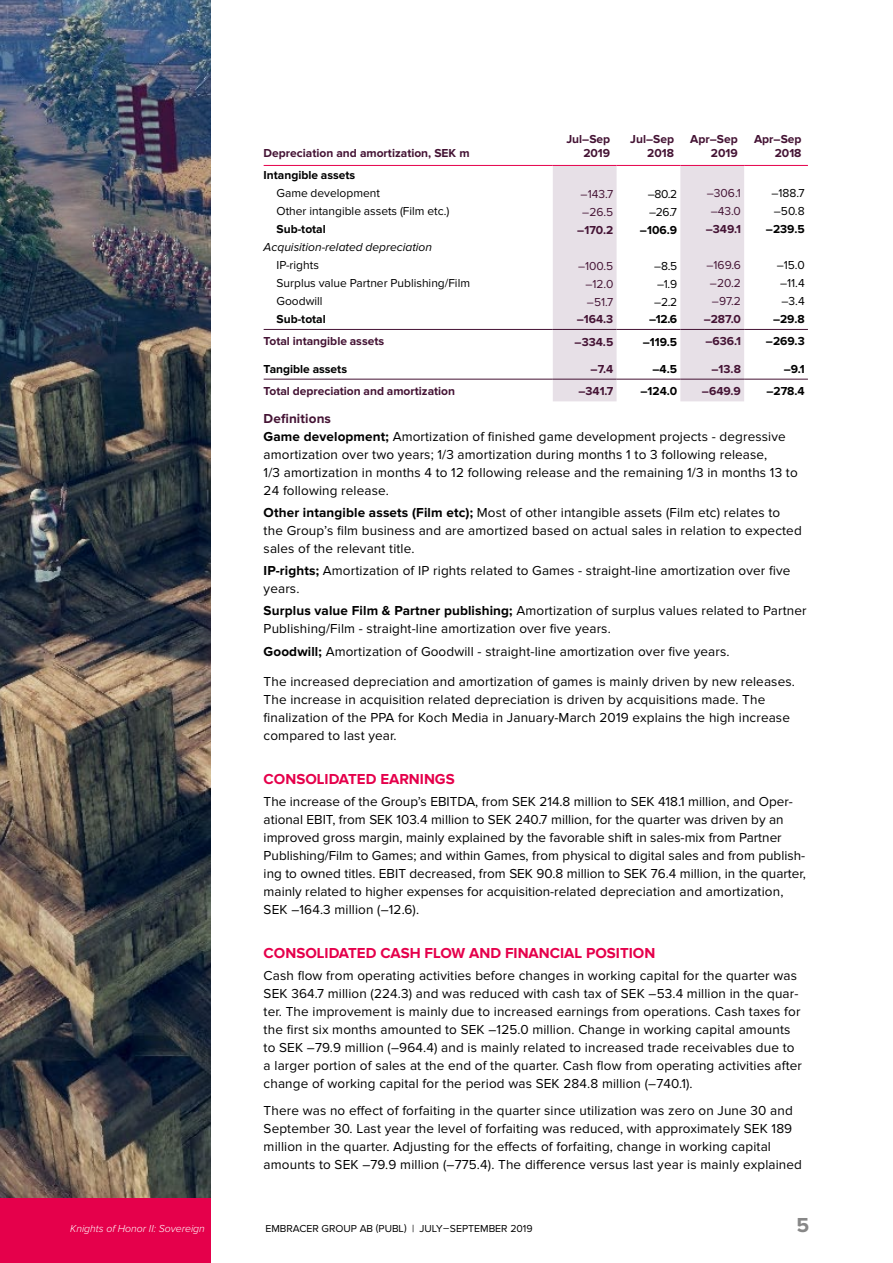
<style>
.page{position:relative;width:893px;height:1263px;background:#fff}
.page>*{position:absolute;margin:0;border:0;box-sizing:border-box;transform-origin:0 0}
.t1{font:700 21px "Proxima Nova";color:#878787}
.t2{font:700 15px "Proxima Nova";color:#e5004b}
.t3{font:13.5px/18px "Proxima Nova";letter-spacing:.01em;color:#000}
.t4{font:700 12px/13.5px "Proxima Nova";color:#441334;text-align:right}
.t5{font:12px "Proxima Nova";color:#000}
.t6{font:700 12px "Proxima Nova";color:#000}
.t7{font:12px "Proxima Nova";color:#441334}
.t8{font:italic 12px "Proxima Nova";color:#000}
.t9{font:10.5px "Proxima Nova";color:#000}
.t10{font:italic 300 10.5px "Proxima Nova";color:#fff}
.s1{font-weight:700;color:#441334}
.s2{font-weight:700}
</style>
<div class="page">
<div style="left:0;top:1198px;width:211px;height:65px;background:#e5004b"></div>
<img style="left:0;top:0;width:211px;height:1198px">
<svg style="left:553px;top:166px;width:191px;height:235px"></svg>
<hr style="left:264px;top:379px;width:289px;height:1px;background:#441334">
<hr style="left:553px;top:379px;width:64px;height:1px;background:#441334">
<hr style="left:617px;top:379px;width:63px;height:1px;background:#441334">
<hr style="left:680px;top:379px;width:64px;height:1px;background:#441334">
<hr style="left:744px;top:379px;width:64px;height:1px;background:#441334">
<hr style="left:264px;top:165px;width:289px;height:1px;background:#e5004b">
<hr style="left:553px;top:165px;width:64px;height:1px;background:#e5004b">
<hr style="left:680px;top:165px;width:64px;height:1px;background:#e5004b">
<hr style="left:617px;top:165px;width:63px;height:1px;background:#e5004b">
<hr style="left:744px;top:165px;width:64px;height:1px;background:#e5004b">
<hr style="left:264px;top:329px;width:289px;height:1px;background:#441334">
<hr style="left:553px;top:329px;width:64px;height:1px;background:#441334">
<hr style="left:617px;top:329px;width:63px;height:1px;background:#441334">
<hr style="left:680px;top:329px;width:64px;height:1px;background:#441334">
<hr style="left:744px;top:329px;width:64px;height:1px;background:#441334">
<p class="t4" style="left:264px;top:146px;width:207px">Depreciation and amortization, SEK m</p>
<p class="t4" style="left:566px;top:133px;width:45px">Jul–Sep<br>2019</p>
<p class="t4" style="left:630px;top:133px;width:45px">Jul–Sep<br>2018</p>
<p class="t4" style="left:690px;top:133px;width:49px">Apr–Sep<br>2019</p>
<p class="t4" style="left:754px;top:133px;width:49px">Apr–Sep<br>2018</p>
<p class="t6" style="left:264px;top:168px;width:93px">Intangible assets</p>
<p class="t5" style="left:277px;top:186px;width:105px">Game development</p>
<p class="t7" style="left:581px;top:187px;width:34px">–143.7</p>
<p class="t5" style="left:648px;top:187px;width:31px">–80.2</p>
<p class="t7" style="left:707px;top:186px;width:36px">–306.1</p>
<p class="t5" style="left:771px;top:186px;width:35px">–188.7</p>
<p class="t5" style="left:277px;top:204px;width:174px">Other intangible assets (Film etc.)</p>
<p class="t7" style="left:582px;top:205px;width:33px">–26.5</p>
<p class="t5" style="left:649px;top:205px;width:29px">–26.7</p>
<p class="t7" style="left:711px;top:204px;width:32px">–43.0</p>
<p class="t5" style="left:774px;top:204px;width:32px">–50.8</p>
<p class="t6" style="left:277px;top:222px;width:51px">Sub-total</p>
<p class="t4" style="left:577px;top:224px;width:38px">–170.2</p>
<p class="t6" style="left:640px;top:223px;width:39px">–106.9</p>
<p class="t4" style="left:706px;top:223px;width:37px">–349.1</p>
<p class="t6" style="left:766px;top:222px;width:40px">–239.5</p>
<p class="t8" style="left:264px;top:242px;width:170px">Acquisition-related depreciation</p>
<p class="t5" style="left:277px;top:258px;width:44px">IP-rights</p>
<p class="t7" style="left:578px;top:259px;width:37px">–100.5</p>
<p class="t5" style="left:654px;top:259px;width:24px">–8.5</p>
<p class="t7" style="left:706px;top:258px;width:36px">–169.6</p>
<p class="t5" style="left:777px;top:258px;width:29px">–15.0</p>
<p class="t5" style="left:277px;top:276px;width:195px">Surplus value Partner Publishing/Film</p>
<p class="t7" style="left:585px;top:277px;width:29px">–12.0</p>
<p class="t5" style="left:657px;top:277px;width:21px">–1.9</p>
<p class="t7" style="left:710px;top:276px;width:32px">–20.2</p>
<p class="t5" style="left:780px;top:276px;width:26px">–11.4</p>
<p class="t5" style="left:277px;top:294px;width:48px">Goodwill</p>
<p class="t7" style="left:587px;top:295px;width:28px">–51.7</p>
<p class="t5" style="left:654px;top:295px;width:24px">–2.2</p>
<p class="t7" style="left:712px;top:294px;width:31px">–97.2</p>
<p class="t5" style="left:781px;top:294px;width:25px">–3.4</p>
<p class="t6" style="left:277px;top:312px;width:51px">Sub-total</p>
<p class="t4" style="left:577px;top:313px;width:38px">–164.3</p>
<p class="t6" style="left:649px;top:312px;width:29px">–12.6</p>
<p class="t4" style="left:704px;top:313px;width:39px">–287.0</p>
<p class="t6" style="left:773px;top:312px;width:33px">–29.8</p>
<p class="t4" style="left:264px;top:335px;width:122px">Total intangible assets</p>
<p class="t4" style="left:575px;top:336px;width:40px">–334.5</p>
<p class="t6" style="left:643px;top:335px;width:36px">–119.5</p>
<p class="t4" style="left:705px;top:335px;width:37px">–636.1</p>
<p class="t6" style="left:766px;top:334px;width:40px">–269.3</p>
<p class="t6" style="left:264px;top:362px;width:85px">Tangible assets</p>
<p class="t4" style="left:591px;top:362px;width:24px">–7.4</p>
<p class="t6" style="left:652px;top:362px;width:26px">–4.5</p>
<p class="t4" style="left:711px;top:362px;width:31px">–13.8</p>
<p class="t6" style="left:784px;top:362px;width:22px">–9.1</p>
<p class="t4" style="left:264px;top:385px;width:193px">Total depreciation and amortization</p>
<p class="t4" style="left:578px;top:385px;width:37px">–341.7</p>
<p class="t6" style="left:640px;top:384px;width:38px">–124.0</p>
<p class="t4" style="left:702px;top:385px;width:40px">–649.9</p>
<p class="t6" style="left:766px;top:384px;width:40px">–278.4</p>
<p class="t3" style="left:264px;top:409px;width:536px"><span class="s1">Definitions<br></span><span class="s2">Game development;</span> Amortization of finished game development projects - degressive amortization over two years; 1/3 amortization during months 1 to 3 following release,<br>1/3 amortization in months 4 to 12 following release and the remaining 1/3 in months 13 to 24 following release.</p>
<p class="t3" style="left:264px;top:504px;width:540px"><span class="s2">Other intangible assets (Film etc);</span> Most of other intangible assets (Film etc) relates to the Group’s film business and are amortized based on actual sales in relation to expected sales of the relevant title.</p>
<p class="t3" style="left:264px;top:562px;width:528px"><span class="s2">IP-rights;</span> Amortization of IP rights related to Games - straight-line amortization over five years.</p>
<p class="t3" style="left:264px;top:602px;width:544px"><span class="s2">Surplus value Film &amp; Partner publishing;</span> Amortization of surplus values related to Partner<br>Publishing/Film - straight-line amortization over five years.</p>
<p class="t3" style="left:264px;top:642px;width:467px"><span class="s2">Goodwill;</span> Amortization of Goodwill - straight-line amortization over five years.</p>
<p class="t3" style="left:264px;top:673px;width:533px">The increased depreciation and amortization of games is mainly driven by new releases.<br>The increase in acquisition related depreciation is driven by acquisitions made. The finalization of the PPA for Koch Media in January-March 2019 explains the high increase compared to last year.</p>
<p class="t2" style="left:264px;top:770px;width:193px">CONSOLIDATED EARNINGS</p>
<p class="t3" style="left:264px;top:793px;width:544px">The increase of the Group’s EBITDA, from SEK 214.8 million to SEK 418.1 million, and Oper&shy;ational EBIT, from SEK 103.4 million to SEK 240.7 million, for the quarter was driven by an improved gross margin, mainly explained by the favorable shift in sales-mix from Partner Publishing/Film to Games; and within Games, from physical to digital sales and from publish&shy;ing to owned titles. EBIT decreased, from SEK 90.8 million to SEK 76.4 million, in the quarter, mainly related to higher expenses for acquisition-related depreciation and amortization, SEK –164.3 million (–12.6).</p>
<p class="t2" style="left:264px;top:944px;width:393px">CONSOLIDATED CASH FLOW AND FINANCIAL POSITION</p>
<p class="t3" style="left:264px;top:967px;width:540px">Cash flow from operating activities before changes in working capital for the quarter was SEK 364.7 million (224.3) and was reduced with cash tax of SEK –53.4 million in the quar&shy;ter. The improvement is mainly due to increased earnings from operations. Cash taxes for the first six months amounted to SEK –125.0 million. Change in working capital amounts to SEK –79.9 million (–964.4) and is mainly related to increased trade receivables due to a larger portion of sales at the end of the quarter. Cash flow from operating activities after change of working capital for the period was SEK 284.8 million (–740.1).</p>
<p class="t3" style="left:264px;top:1101px;width:540px">There was no effect of forfaiting in the quarter since utilization was zero on June 30 and September 30. Last year the level of forfaiting was reduced, with approximately SEK 189 million in the quarter. Adjusting for the effects of forfaiting, change in working capital amounts to SEK –79.9 million (–775.4). The difference versus last year is mainly explained</p>
<p class="t10" style="left:70px;top:1224px;width:136px">Knights of Honor II: Sovereign</p>
<p class="t9" style="left:265px;top:1222px;width:269px">EMBRACER GROUP AB (PUBL) | JULY – SEPTEMBER 2019</p>
<h1 class="t1" style="left:797px;top:1213px;width:14px">5</h1>
</div>
